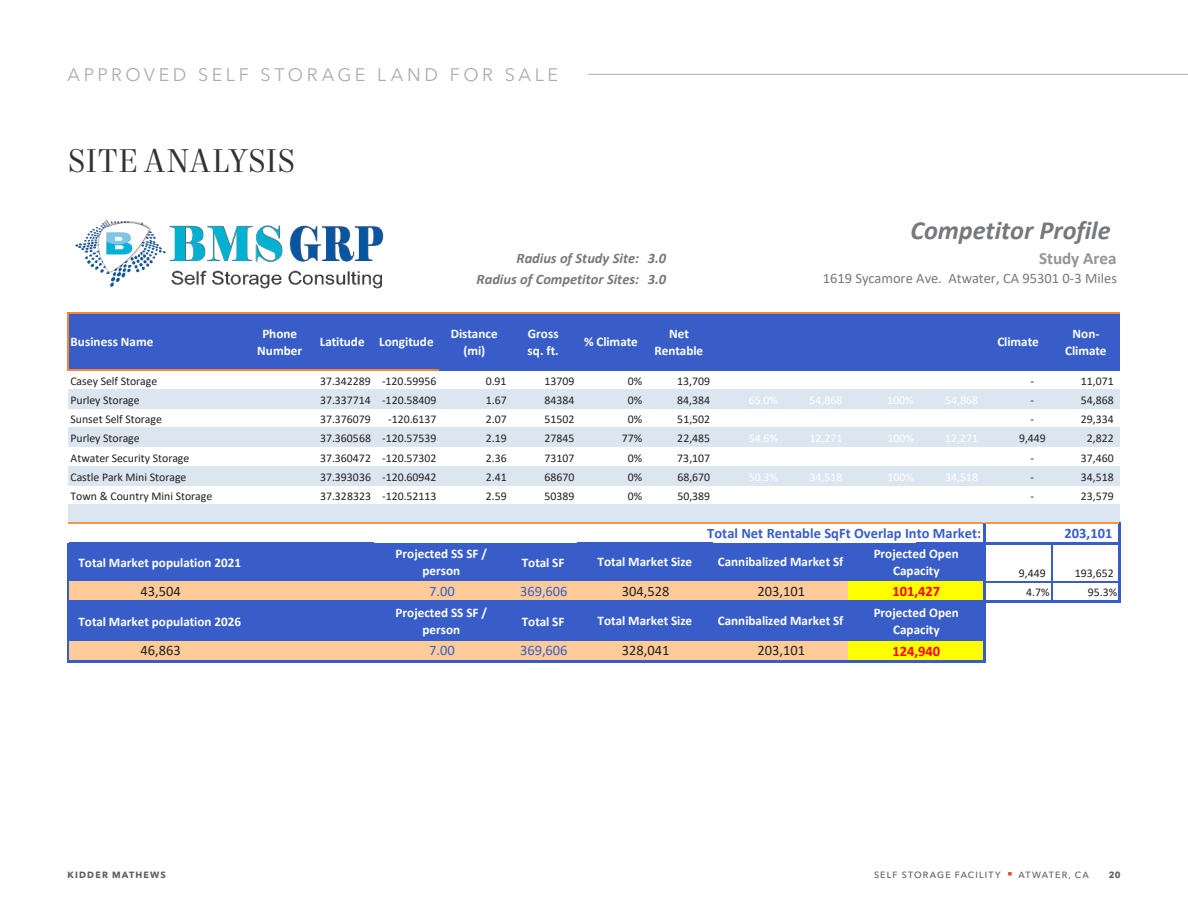
<style>
.page{position:relative;width:1188px;height:918px;background:#fff}
.page>*{position:absolute;margin:0;border:0;box-sizing:border-box;transform-origin:0 0}
.Headline_-_Level_2_-_Charcoal_2023{font:33px "Mort Modern 08";color:#313234}
.t1{font:italic 700 26.25px "Calibri";color:#76787b}
.Section_Identifier_-_Sterling_2023{font:18px "Avenir Next LT Pro";letter-spacing:.2em;color:#afabac}
.t2{font:700 17.1px "Calibri";letter-spacing:-.005em;color:#939598}
.t3{font:italic 700 14.4px/20.9px "Calibri";letter-spacing:-.005em;color:#76787b;text-align:right}
.t4{font:700 14.4px "Calibri";color:#385dc8}
.t5{font:14.4px "Calibri";color:#231f20}
.t6{font:14.4px "Calibri";color:#76787b}
.t7{font:14.4px "Calibri";color:#385dc8}
.t8{font:700 14.4px "Calibri";color:#f00}
.t9{font:700 13.2px/17.1px "Calibri";color:#fff;text-align:center}
.t10{font:11.85px "Calibri";color:#231f20}
.t11{font:11.85px "Calibri";color:#fff}
.t12{font:500 9px "Avenir Next LT Pro";letter-spacing:.125em;color:#5e5d5d}
.t13{font:700 9px "Avenir Next LT Pro";letter-spacing:.13em;color:#5e5d5d}
.s1{color:#e04825}
</style>
<div class="page">
<hr style="left:588px;top:74px;width:600px;height:1px;background:#afabac">
<div style="left:69px;top:313px;width:1051px;height:58px;background:#385dc8"></div>
<div style="left:69px;top:390px;width:1051px;height:19px;background:#dce6f1"></div>
<div style="left:69px;top:428px;width:1051px;height:19px;background:#dce6f1"></div>
<div style="left:69px;top:466px;width:1051px;height:19px;background:#dce6f1"></div>
<div style="left:69px;top:504px;width:1051px;height:20px;background:#dce6f1"></div>
<div style="left:69px;top:543px;width:915px;height:39px;background:#385dc8"></div>
<div style="left:69px;top:582px;width:780px;height:20px;background:#fc9"></div>
<div style="left:848px;top:582px;width:136px;height:20px;background:#ff0"></div>
<div style="left:69px;top:602px;width:915px;height:39px;background:#385dc8"></div>
<div style="left:69px;top:641px;width:780px;height:20px;background:#fc9"></div>
<div style="left:848px;top:641px;width:136px;height:20px;background:#ff0"></div>
<hr style="left:68px;top:523px;width:915px;height:1px;background:#f79646">
<hr style="left:68px;top:312px;width:1px;height:59px;background:#f98435">
<hr style="left:68px;top:543px;width:1px;height:119px;background:#385dc8">
<hr style="left:983px;top:523px;width:2px;height:139px;background:#385dc8">
<hr style="left:1119px;top:523px;width:2px;height:80px;background:#385dc8">
<hr style="left:1051px;top:545px;width:2px;height:56px;background:#385dc8">
<hr style="left:69px;top:312px;width:1051px;height:2px;background:#f98435">
<hr style="left:69px;top:370px;width:370px;height:1px;background:#f98435">
<hr style="left:985px;top:523px;width:134px;height:1px;background:#f79646">
<hr style="left:985px;top:542px;width:136px;height:3px;background:#385dc8">
<hr style="left:985px;top:581px;width:134px;height:1px;background:#385dc8">
<hr style="left:69px;top:601px;width:1052px;height:2px;background:#385dc8">
<hr style="left:69px;top:660px;width:916px;height:2px;background:#385dc8">
<img style="left:75px;top:219px;width:309px;height:70px">
<p class="Section_Identifier_-_Sterling_2023" style="left:68px;top:64px;width:492px">APPROVED SELF STORAGE LAND FOR SALE</p>
<p class="Headline_-_Level_2_-_Charcoal_2023" style="left:68px;top:141px;width:230px">SITE ANALYSIS</p>
<p class="t3" style="left:477px;top:248px;width:191px">Radius of Study Site: 3.0<br>Radius of Competitor Sites: 3.0</p>
<p class="t1" style="left:910px;top:212px;width:202px">Competitor Profile</p>
<p class="t2" style="left:1039px;top:247px;width:79px">Study Area</p>
<p class="t6" style="left:823px;top:269px;width:296px">1619 Sycamore Ave. Atwater, CA 95301 0-3 Miles</p>
<p class="t9" style="left:71px;top:333px;width:84px">Business Name</p>
<p class="t9" style="left:257px;top:325px;width:46px">Phone<br>Number</p>
<p class="t9" style="left:320px;top:333px;width:115px">Latitude Longitude</p>
<p class="t9" style="left:451px;top:325px;width:48px">Distance (mi)</p>
<p class="t9" style="left:528px;top:325px;width:33px;text-align:left">Gross sq. ft.</p>
<p class="t9" style="left:584px;top:333px;width:55px">% Climate</p>
<p class="t9" style="left:654px;top:325px;width:50px">Net<br>Rentable</p>
<p class="t9" style="left:997px;top:333px;width:43px">Climate</p>
<p class="t9" style="left:1065px;top:325px;width:43px">Non-<br>Climate</p>
<p class="t10" style="left:70px;top:373px;width:88px">Casey Self Storage</p>
<p class="t10" style="left:320px;top:373px;width:118px">37.342289 -120.59956</p>
<p class="t10" style="left:486px;top:373px;width:22px">0.91</p>
<p class="t10" style="left:544px;top:373px;width:32px">13709</p>
<p class="t10" style="left:628px;top:373px;width:16px">0%</p>
<p class="t10" style="left:677px;top:373px;width:34px">13,709</p>
<p class="t10" style="left:1030px;top:373px;width:5px">-</p>
<p class="t10" style="left:1081px;top:373px;width:34px">11,071</p>
<p class="t10" style="left:70px;top:392px;width:71px">Purley Storage</p>
<p class="t10" style="left:320px;top:392px;width:118px">37.337714 -120.58409</p>
<p class="t10" style="left:486px;top:392px;width:22px">1.67</p>
<p class="t10" style="left:544px;top:392px;width:32px">84384</p>
<p class="t10" style="left:628px;top:392px;width:16px">0%</p>
<p class="t10" style="left:677px;top:392px;width:34px">84,384</p>
<p class="t11" style="left:749px;top:392px;width:31px">65.0%</p>
<p class="t11" style="left:809px;top:392px;width:34px">54,868</p>
<p class="t11" style="left:887px;top:392px;width:28px">100%</p>
<p class="t11" style="left:945px;top:392px;width:34px">54,868</p>
<p class="t10" style="left:1030px;top:392px;width:5px">-</p>
<p class="t10" style="left:1081px;top:392px;width:34px">54,868</p>
<p class="t10" style="left:70px;top:411px;width:93px">Sunset Self Storage</p>
<p class="t10" style="left:320px;top:411px;width:52px">37.376079</p>
<p class="t10" style="left:388px;top:411px;width:50px">-120.6137</p>
<p class="t10" style="left:486px;top:411px;width:22px">2.07</p>
<p class="t10" style="left:545px;top:411px;width:32px">51502</p>
<p class="t10" style="left:628px;top:411px;width:16px">0%</p>
<p class="t10" style="left:677px;top:411px;width:34px">51,502</p>
<p class="t10" style="left:1030px;top:411px;width:5px">-</p>
<p class="t10" style="left:1081px;top:411px;width:34px">29,334</p>
<p class="t10" style="left:70px;top:430px;width:71px">Purley Storage</p>
<p class="t10" style="left:320px;top:430px;width:118px">37.360568 -120.57539</p>
<p class="t10" style="left:486px;top:430px;width:22px">2.19</p>
<p class="t10" style="left:545px;top:430px;width:32px">27845</p>
<p class="t10" style="left:622px;top:430px;width:22px">77%</p>
<p class="t10" style="left:677px;top:430px;width:34px">22,485</p>
<p class="t11" style="left:749px;top:430px;width:31px">54.6%</p>
<p class="t11" style="left:809px;top:430px;width:34px">12,271</p>
<p class="t11" style="left:887px;top:430px;width:28px">100%</p>
<p class="t11" style="left:945px;top:430px;width:34px">12,271</p>
<p class="t10" style="left:1019px;top:430px;width:28px">9,449</p>
<p class="t10" style="left:1087px;top:430px;width:28px">2,822</p>
<p class="t10" style="left:70px;top:449px;width:120px">Atwater Security Storage</p>
<p class="t10" style="left:320px;top:449px;width:118px">37.360472 -120.57302</p>
<p class="t10" style="left:486px;top:449px;width:22px">2.36</p>
<p class="t10" style="left:545px;top:449px;width:32px">73107</p>
<p class="t10" style="left:628px;top:449px;width:16px">0%</p>
<p class="t10" style="left:677px;top:449px;width:34px">73,107</p>
<p class="t10" style="left:1030px;top:449px;width:5px">-</p>
<p class="t10" style="left:1081px;top:449px;width:34px">37,460</p>
<p class="t10" style="left:70px;top:469px;width:117px">Castle Park Mini Storage</p>
<p class="t10" style="left:320px;top:469px;width:118px">37.393036 -120.60942</p>
<p class="t10" style="left:486px;top:469px;width:22px">2.41</p>
<p class="t10" style="left:545px;top:469px;width:32px">68670</p>
<p class="t10" style="left:628px;top:469px;width:16px">0%</p>
<p class="t10" style="left:677px;top:469px;width:34px">68,670</p>
<p class="t11" style="left:749px;top:469px;width:31px">50.3%</p>
<p class="t11" style="left:809px;top:469px;width:34px">34,518</p>
<p class="t11" style="left:887px;top:469px;width:28px">100%</p>
<p class="t11" style="left:945px;top:469px;width:34px">34,518</p>
<p class="t10" style="left:1030px;top:469px;width:5px">-</p>
<p class="t10" style="left:1081px;top:469px;width:34px">34,518</p>
<p class="t10" style="left:70px;top:488px;width:143px">Town &amp; Country Mini Storage</p>
<p class="t10" style="left:320px;top:488px;width:118px">37.328323 -120.52113</p>
<p class="t10" style="left:486px;top:488px;width:22px">2.59</p>
<p class="t10" style="left:545px;top:488px;width:32px">50389</p>
<p class="t10" style="left:628px;top:488px;width:16px">0%</p>
<p class="t10" style="left:677px;top:488px;width:34px">50,389</p>
<p class="t10" style="left:1030px;top:488px;width:5px">-</p>
<p class="t10" style="left:1081px;top:488px;width:34px">23,579</p>
<p class="t4" style="left:707px;top:523px;width:275px">Total Net Rentable SqFt Overlap Into Market:</p>
<p class="t9" style="left:78px;top:554px;width:164px">Total Market population 2021</p>
<p class="t9" style="left:522px;top:554px;width:44px">Total SF</p>
<p class="t10" style="left:1019px;top:565px;width:28px">9,449</p>
<p class="t10" style="left:1075px;top:565px;width:40px">193,652</p>
<p class="t5" style="left:141px;top:581px;width:42px">43,504</p>
<p class="t7" style="left:520px;top:581px;width:49px">369,606</p>
<p class="t10" style="left:1026px;top:584px;width:25px">4.7%</p>
<p class="t10" style="left:1088px;top:584px;width:31px">95.3%</p>
<p class="t9" style="left:78px;top:613px;width:164px">Total Market population 2026</p>
<p class="t9" style="left:522px;top:613px;width:44px">Total SF</p>
<p class="t5" style="left:141px;top:641px;width:42px">46,863</p>
<p class="t7" style="left:520px;top:641px;width:49px">369,606</p>
<p class="t4" style="left:1065px;top:523px;width:49px">203,101</p>
<p class="t9" style="left:396px;top:545px;width:93px">Projected SS SF / person</p>
<p class="t7" style="left:429px;top:581px;width:27px">7.00</p>
<p class="t9" style="left:874px;top:545px;width:87px">Projected Open<br>Capacity</p>
<p class="t9" style="left:718px;top:553px;width:127px">Cannibalized Market Sf</p>
<p class="t5" style="left:758px;top:581px;width:49px">203,101</p>
<p class="t9" style="left:598px;top:553px;width:96px">Total Market Size</p>
<p class="t5" style="left:622px;top:581px;width:49px">304,528</p>
<p class="t8" style="left:892px;top:581px;width:49px">101,427</p>
<p class="t9" style="left:396px;top:604px;width:93px">Projected SS SF / person</p>
<p class="t9" style="left:598px;top:612px;width:96px">Total Market Size</p>
<p class="t9" style="left:718px;top:612px;width:127px">Cannibalized Market Sf</p>
<p class="t9" style="left:874px;top:604px;width:87px">Projected Open<br>Capacity</p>
<p class="t7" style="left:429px;top:641px;width:27px">7.00</p>
<p class="t5" style="left:622px;top:641px;width:49px">328,041</p>
<p class="t5" style="left:758px;top:641px;width:49px">203,101</p>
<p class="t8" style="left:892px;top:641px;width:49px">124,940</p>
<p class="t13" style="left:68px;top:869px;width:100px">KIDDER MATHEWS</p>
<p class="t12" style="left:874px;top:869px;width:216px">SELF STORAGE FACILITY <span class="s1">■</span> ATWATER, CA</p>
<p class="t13" style="left:1109px;top:869px;width:13px">20</p>
</div>
